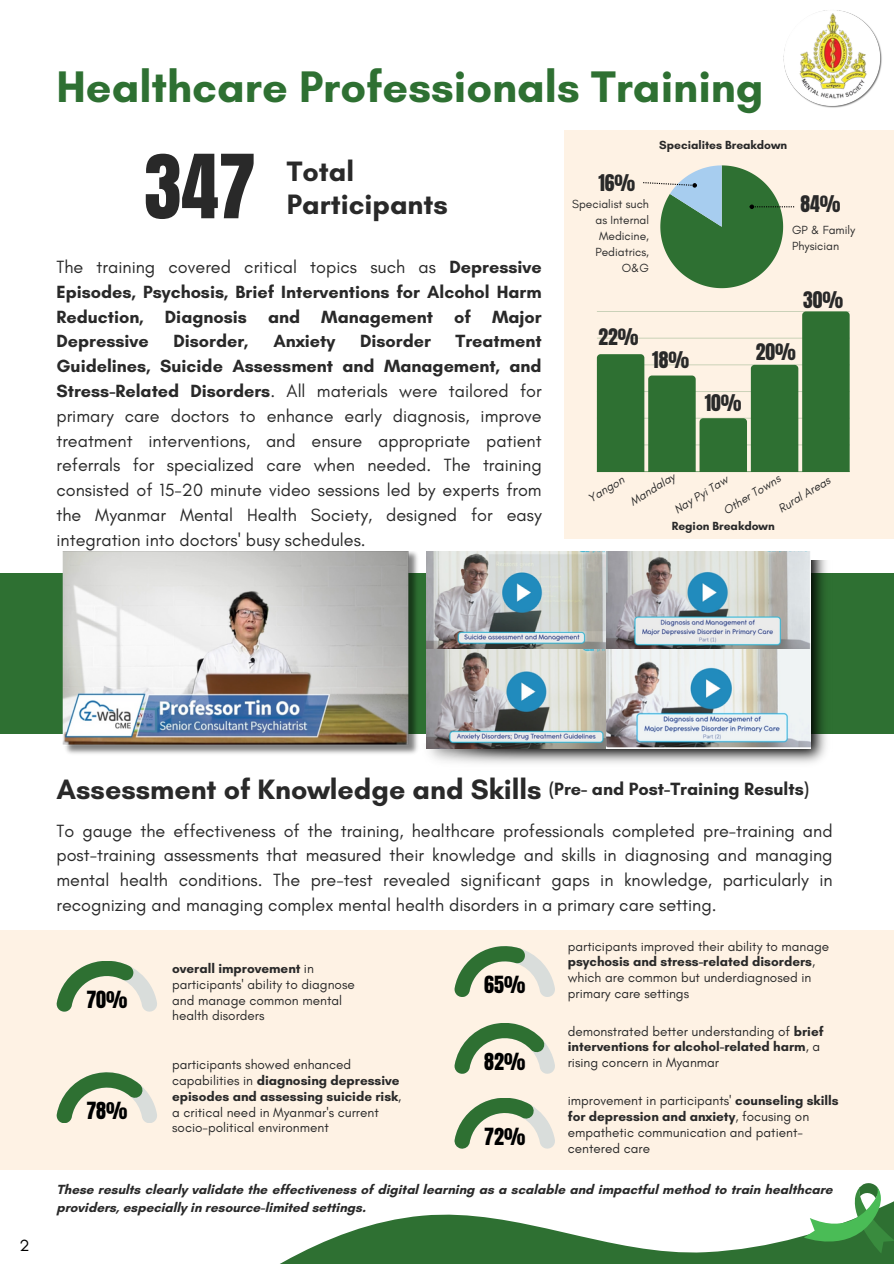
<style>
.page{position:relative;width:894px;height:1264px;background:#fff}
.page>*{position:absolute;margin:0;border:0;box-sizing:border-box;transform-origin:0 0}
.t1{font:75px "Anton";color:#292929}
.t2{font:700 45px "Glacial Indifference";color:#2e7032}
.t3{font:700 28.5px/33.8px "Glacial Indifference";color:#292929}
.t4{font:20.1px "Anton";color:#000}
.t5{font:19.5px "Anton";color:#292929}
.t6{font:18px/24.8px "Glacial Indifference";color:#292929;text-align:justify}
.t7{font:700 18px/24.8px "Glacial Indifference";color:#292929;text-align:justify}
.t8{font:16.5px "Glacial Indifference";color:#000}
.t9{font:13.5px/15.8px "Glacial Indifference";color:#292929}
.t10{font:700 13.5px/18px "Glacial Indifference";color:#292929}
.t11{font:12px/16px "Glacial Indifference";color:#292929}
.t12{font:italic 12px "Glacial Indifference";color:#292929}
.t13{font:700 12px "Glacial Indifference";color:#292929}
.s1{font-weight:400}
.s2{font-weight:700}
</style>
<div class="page">
<div style="left:0;top:930px;width:893px;height:239px;background:#fef2e4"></div>
<svg style="left:123px;top:1148px;width:770px;height:115px"></svg>
<svg style="left:804px;top:1182px;width:89px;height:72px"></svg>
<img style="left:783px;top:34px;width:98px;height:74px">
<img style="left:789px;top:10px;width:86px;height:88px">
<div style="left:564px;top:130px;width:329px;height:409px;background:#fef2e4"></div>
<div style="left:0;top:573px;width:893px;height:160px;background:#2e7032"></div>
<img style="left:425px;top:560px;width:407px;height:204px">
<img style="left:56px;top:552px;width:369px;height:202px">
<img style="left:426px;top:552px;width:180px;height:97px">
<img style="left:426px;top:649px;width:180px;height:99px">
<img style="left:606px;top:552px;width:204px;height:196px">
<hr style="left:596px;top:471px;width:253px;height:1px;background:#2e7032">
<svg style="left:596px;top:311px;width:253px;height:160px"></svg>
<svg style="left:643px;top:165px;width:149px;height:123px"></svg>
<svg style="left:57px;top:961px;width:100px;height:50px"></svg>
<svg style="left:57px;top:1072px;width:100px;height:51px"></svg>
<svg style="left:454px;top:946px;width:101px;height:51px"></svg>
<svg style="left:454px;top:1023px;width:101px;height:50px"></svg>
<svg style="left:454px;top:1098px;width:101px;height:50px"></svg>
<h5 class="t2" style="left:56px;top:59px;width:708px">Healthcare Professionals Training</h5>
<p class="t1" style="left:144px;top:133px;width:113px">347</p>
<h3 class="t3" style="left:287px;top:154px;width:162px">Total<br>Participants</h3>
<p class="t7" style="left:56px;top:254px;width:486px"><span class="s1">The training covered critical topics such as</span> Depressive Episodes, Psychosis, Brief Interventions for Alcohol Harm Reduction, Diagnosis and Management of Major Depressive</p>
<p class="t7" style="left:173px;top:329px;width:77px">Disorder,</p>
<p class="t7" style="left:273px;top:329px;width:64px">Anxiety</p>
<p class="t7" style="left:360px;top:329px;width:72px">Disorder</p>
<p class="t6" style="left:56px;top:329px;width:486px;text-indent:399px"><span class="s2">Treatment Guidelines, Suicide Assessment and Management, and Stress-Related Disorders</span>. All materials were tailored for primary care doctors to enhance early diagnosis, improve treatment interventions, and ensure appropriate patient referrals for specialized care when needed. The training consisted of 15-20 minute video sessions led by experts from the Myanmar Mental Health Society, designed for easy integration into doctors' busy schedules.</p>
<p class="t5" style="left:598px;top:168px;width:38px">16%</p>
<p class="t11" style="left:572px;top:196px;width:78px;text-align:right">Specialist such as Internal<br>Medicine,<br>Pediatrics,<br>O&amp;G</p>
<p class="t13" style="left:659px;top:138px;width:129px">Specialites Breakdown</p>
<p class="t5" style="left:800px;top:189px;width:41px">84%</p>
<p class="t11" style="left:791px;top:222px;width:65px">GP &amp; Family<br>Physician</p>
<p class="t5" style="left:803px;top:285px;width:41px">30%</p>
<p class="t5" style="left:598px;top:323px;width:41px">22%</p>
<p class="t5" style="left:652px;top:346px;width:38px">18%</p>
<p class="t5" style="left:704px;top:389px;width:38px">10%</p>
<p class="t5" style="left:755px;top:338px;width:41px">20%</p>
<h5 class="t12" style="left:585px;top:493px;width:41px;rotate:-31deg">Yangon</h5>
<h5 class="t12" style="left:627px;top:495px;width:52px;rotate:-31deg">Mandalay</h5>
<p class="t12" style="left:720px;top:504px;width:66px;rotate:-31deg">Other Towns</p>
<h5 class="t12" style="left:671px;top:503px;width:62px;rotate:-31deg">Nay Pyi Taw</h5>
<p class="t12" style="left:775px;top:503px;width:60px;rotate:-31deg">Rural Areas</p>
<h4 class="t13" style="left:671px;top:518px;width:104px">Region Breakdown</h4>
<p class="t8" style="left:19px;top:1235px;width:12px">2</p>
<h5 class="t3" style="left:56px;top:772px;width:486px">Assessment of Knowledge and Skills</h5>
<p class="t7" style="left:549px;top:776px;width:261px">(Pre- and Post-Training Results)</p>
<h5 class="t6" style="left:56px;top:817px;width:777px">To gauge the effectiveness of the training, healthcare professionals completed pre-training and post-training assessments that measured their knowledge and skills in diagnosing and managing mental health conditions. The pre-test revealed significant gaps in knowledge, particularly in recognizing and managing complex mental health disorders in a primary care setting.</h5>
<p class="t4" style="left:86px;top:984px;width:43px">70%</p>
<p class="t4" style="left:86px;top:1096px;width:43px">78%</p>
<h5 class="t9" style="left:172px;top:960px;width:184px"><span class="s2">overall improvement</span> in participants' ability to diagnose and manage common mental health disorders</h5>
<p class="t9" style="left:172px;top:1056px;width:231px">participants showed enhanced capabilities in <span class="s2">diagnosing depressive episodes and assessing suicide risk</span>, a critical need in Myanmar's current socio-political environment</p>
<p class="t4" style="left:484px;top:970px;width:43px">65%</p>
<p class="t4" style="left:484px;top:1046px;width:43px">82%</p>
<p class="t4" style="left:484px;top:1121px;width:43px">72%</p>
<p class="t9" style="left:567px;top:938px;width:263px">participants improved their ability to manage <span class="s2">psychosis and stress-related disorders</span>, which are common but underdiagnosed in primary care settings</p>
<p class="t9" style="left:567px;top:1023px;width:257px">demonstrated better understanding of <span class="s2">brief interventions for alcohol-related harm</span>, a rising concern in Myanmar</p>
<p class="t9" style="left:567px;top:1092px;width:272px">improvement in participants' <span class="s2">counseling skills for depression and anxiety</span>, focusing on empathetic communication and patient&shy;centered care</p>
<h5 class="t10" style="left:56px;top:1179px;width:777px">These results clearly validate the effectiveness of digital learning as a scalable and impactful method to train healthcare providers, especially in resource-limited settings.</h5>
</div>
